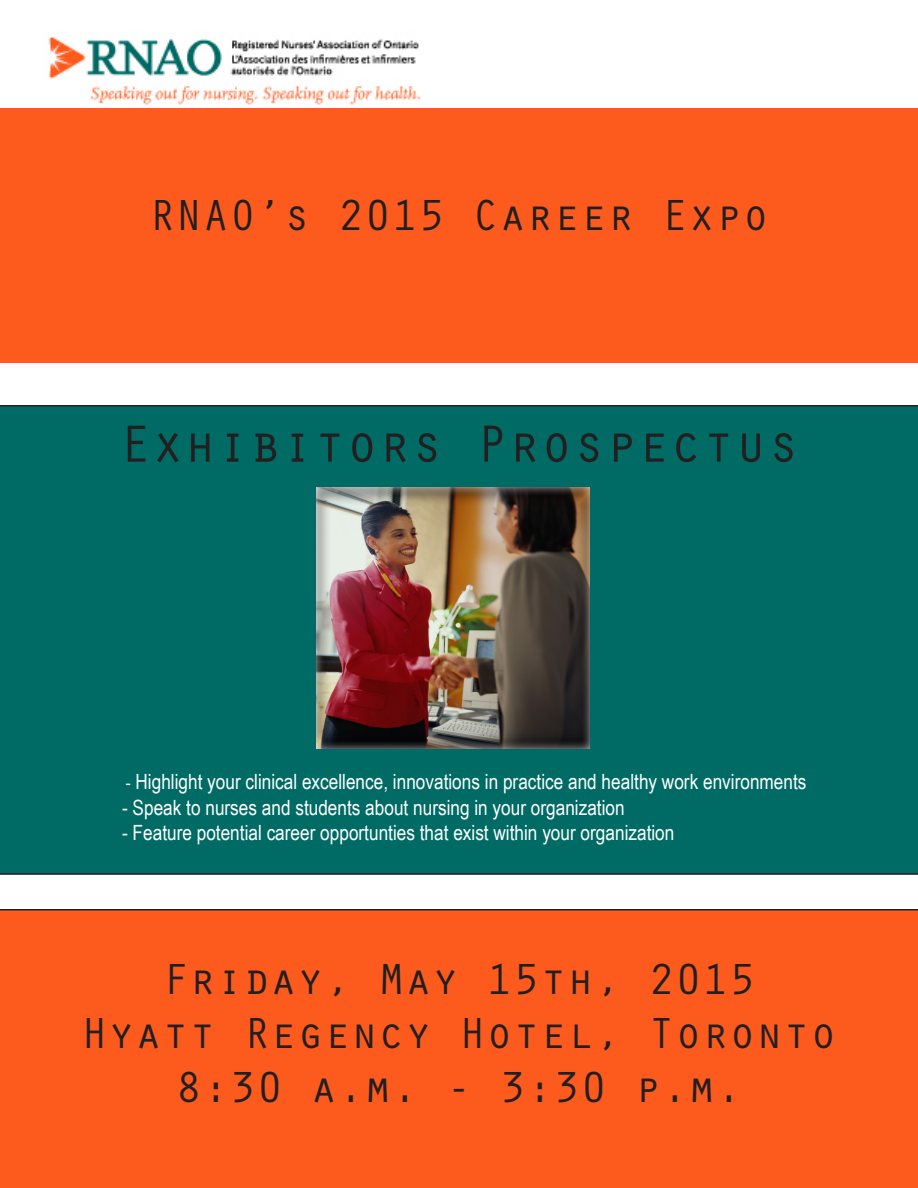
<style>
.page{position:relative;width:918px;height:1188px;background:#fff}
.page>*{position:absolute;margin:0;border:0;box-sizing:border-box;transform-origin:0 0}
.t1{font:54px "Orator Std";color:#231f20}
.t2{font:45px "Orator Std";color:#231f20}
.t3{font:21px "Arial Narrow";color:#fff}
.s1{font-size:18px}
</style>
<div class="page">
<img style="left:43px;top:37px;width:383px;height:72px">
<div style="left:0;top:109px;width:918px;height:254px;background:#fd5a1e"></div>
<div style="left:0;top:405px;width:918px;height:470px;background:#006a65"></div>
<div style="left:315px;top:487px;width:288px;height:267px;background:#fff;opacity:.75"></div>
<div style="left:0;top:909px;width:918px;height:279px;background:#fd5a1e"></div>
<p class="t2" style="left:149px;top:183px;width:623px">RNAO’s 2015 Career Expo</p>
<p class="t1" style="left:119px;top:405px;width:682px">Exhibitors Prospectus</p>
<p class="t3" style="left:126px;top:767px;width:682px"><span class="s1">-</span> Highlight your clinical excellence, innovations in practice and healthy work environments</p>
<p class="t3" style="left:122px;top:792px;width:504px">- Speak to nurses and students about nursing in your organization</p>
<p class="t3" style="left:122px;top:817px;width:554px">- Feature potential career opportunties that exist within your organization</p>
<p class="t2" style="left:162px;top:947px;width:596px">Friday, May 15th, 2015</p>
<p class="t2" style="left:81px;top:1001px;width:758px">Hyatt Regency Hotel, Toronto</p>
<p class="t2" style="left:176px;top:1055px;width:569px">8:30 a.m. - 3:30 p.m.</p>
</div>
